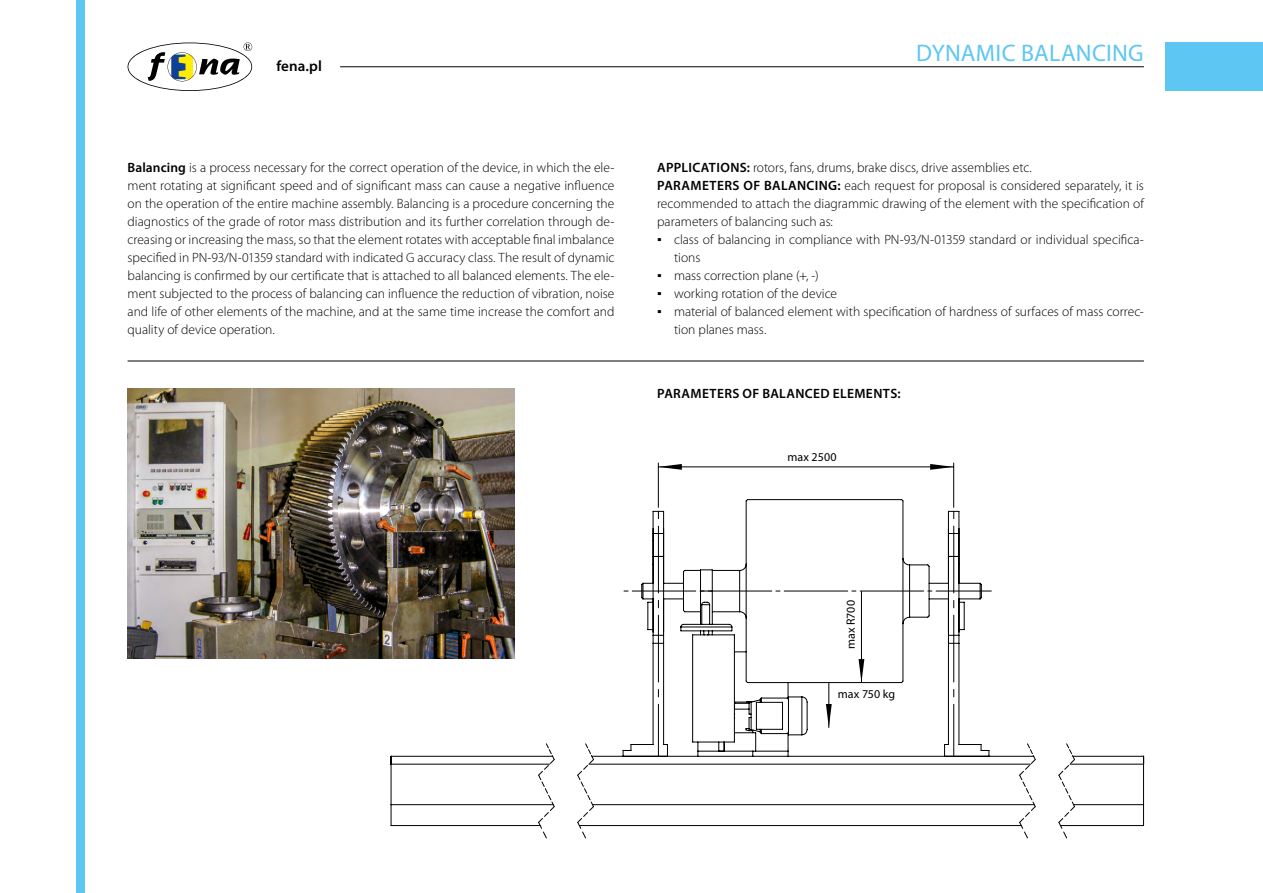
<style>
.page{position:relative;width:1263px;height:893px;background:#fff}
.page>*{position:absolute;margin:0;border:0;box-sizing:border-box;transform-origin:0 0}
.tytuł_lewy_copy{font:24px "Myriad Pro";letter-spacing:.015em;color:#5ec6f2}
.t1{font:600 15px "Myriad Pro";letter-spacing:.005em;color:#000}
.tekst{font:300 13.5px/18px "Myriad Pro";color:#000;text-align:justify}
.tekst_bez_linii{font:600 13.5px "Myriad Pro";letter-spacing:.03em;color:#000}
.opis_rysunku{font:12px "Myriad Pro";letter-spacing:.005em;color:#000}
.s1{font-weight:600}
.s2{font-family:"Tahoma";font-weight:400}
</style>
<div class="page">
<div style="left:77px;top:0;width:8px;height:893px;background:#5ec6f2"></div>
<svg style="left:128px;top:43px;width:124px;height:48px"></svg>
<hr style="left:340px;top:67px;width:804px;height:1px;background:#000">
<div style="left:1165px;top:43px;width:98px;height:48px;background:#5ec6f2"></div>
<img style="left:128px;top:388px;width:386px;height:270px">
<hr style="left:128px;top:361px;width:1016px;height:1px;background:#000">
<svg style="left:659px;top:464px;width:294px;height:6px"></svg>
<svg style="left:1060px;top:826px;width:15px;height:13px"></svg>
<svg style="left:1019px;top:826px;width:9px;height:13px"></svg>
<svg style="left:579px;top:826px;width:15px;height:13px"></svg>
<svg style="left:538px;top:826px;width:9px;height:13px"></svg>
<hr style="left:658px;top:463px;width:1px;height:44px;background:#000">
<hr style="left:953px;top:463px;width:1px;height:44px;background:#000">
<hr style="left:658px;top:467px;width:296px;height:1px;background:#000">
<svg style="left:390px;top:499px;width:754px;height:327px"></svg>
<p class="t1" style="left:276px;top:57px;width:47px">fena.pl</p>
<p class="tytuł_lewy_copy" style="left:916px;top:38px;width:229px">DYNAMIC BALANCING</p>
<p class="tekst" style="left:128px;top:159px;width:488px"><span class="s1">Balancing</span> is a process necessary for the correct operation of the device, in which the ele&shy;ment rotating at significant speed and of significant mass can cause a negative influence on the operation of the entire machine assembly. Balancing is a procedure concerning the diagnostics of the grade of rotor mass distribution and its further correlation through de&shy;creasing or increasing the mass, so that the element rotates with acceptable final imbalance specified in PN-93/N-01359 standard with indicated G accuracy class. The result of dynamic balancing is confirmed by our certificate that is attached to all balanced elements. The ele&shy;ment subjected to the process of balancing can influence the reduction of vibration, noise and life of other elements of the machine, and at the same time increase the comfort and quality of device operation.</p>
<p class="tekst" style="left:657px;top:159px;width:376px"><span class="s1">APPLICATIONS:</span> rotors, fans, drums, brake discs, drive assemblies etc.</p>
<p class="tekst" style="left:657px;top:177px;width:488px"><span class="s1">PARAMETERS OF BALANCING:</span> each request for proposal is considered separately, it is recommended to attach the diagrammic drawing of the element with the specification of parameters of balancing such as:</p>
<p class="tekst" style="left:674px;top:231px;width:471px;text-indent:-17px"><span class="s2">▪</span> class of balancing in compliance with PN-93/N-01359 standard or individual specifica&shy;tions</p>
<p class="tekst" style="left:657px;top:267px;width:163px"><span class="s2">▪</span> mass correction plane (+, -)</p>
<p class="tekst" style="left:657px;top:285px;width:182px"><span class="s2">▪</span> working rotation of the device</p>
<p class="tekst" style="left:674px;top:303px;width:471px;text-indent:-17px"><span class="s2">▪</span> material of balanced element with specification of hardness of surfaces of mass correc&shy;tion planes mass.</p>
<p class="tekst_bez_linii" style="left:657px;top:385px;width:245px">PARAMETERS OF BALANCED ELEMENTS:</p>
<p class="opis_rysunku" style="left:787px;top:449px;width:51px">max 2500</p>
<p class="opis_rysunku" style="left:843px;top:649px;width:51px;rotate:-90deg">max R700</p>
<p class="opis_rysunku" style="left:838px;top:686px;width:59px">max 750 kg</p>
</div>
